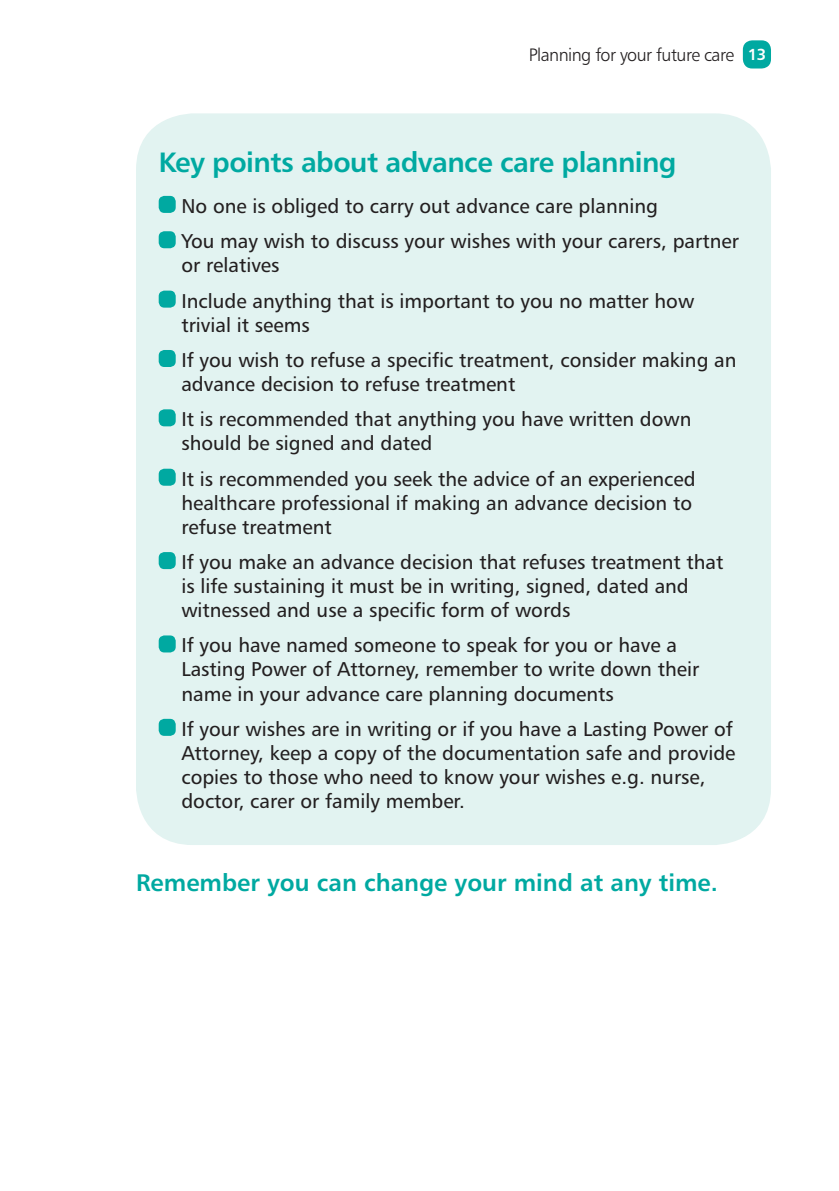
<style>
.page{position:relative;width:839px;height:1191px;background:#fff}
.page>*{position:absolute;margin:0;border:0;box-sizing:border-box;transform-origin:0 0}
.t1{font:28px "Humanist 777 BT Bold B";letter-spacing:-.02em;color:#00a9a1}
.t2{font:24px "Humanist 777 BT Bold B";color:#00a9a1}
.t3{font:20px/24px "Humanist 777 BT Roman B";color:#231f20}
.t4{font:18px "Humanist 777 BT Light B";letter-spacing:-.03em;color:#231f20}
.s1{font-family:"Humanist 777 BT Bold B";font-size:16px;color:#fff}
</style>
<div class="page">
<div style="left:136px;top:113px;width:635px;height:732px;background:#e2f3f1;border-radius:57px"></div>
<div style="left:159px;top:196px;width:17px;height:17px;background:#00a9a1;border-radius:6px"></div>
<div style="left:159px;top:231px;width:17px;height:17px;background:#00a9a1;border-radius:6px"></div>
<div style="left:159px;top:290px;width:17px;height:17px;background:#00a9a1;border-radius:6px"></div>
<div style="left:159px;top:350px;width:17px;height:17px;background:#00a9a1;border-radius:6px"></div>
<div style="left:159px;top:409px;width:17px;height:17px;background:#00a9a1;border-radius:6px"></div>
<div style="left:159px;top:469px;width:17px;height:17px;background:#00a9a1;border-radius:6px"></div>
<div style="left:159px;top:552px;width:17px;height:17px;background:#00a9a1;border-radius:6px"></div>
<div style="left:159px;top:635px;width:17px;height:17px;background:#00a9a1;border-radius:6px"></div>
<div style="left:159px;top:719px;width:17px;height:17px;background:#00a9a1;border-radius:6px"></div>
<div style="left:743px;top:40px;width:28px;height:28px;background:#00a9a1;border-radius:9px"></div>
<p class="t4" style="left:529px;top:46px;width:239px">Planning for your future care <span class="s1">13</span></p>
<h1 class="t1" style="left:159px;top:148px;width:519px">Key points about advance care planning</h1>
<p class="t3" style="left:181px;top:189px;width:559px;line-height:35.4px">No one is obliged to carry out advance care planning<br>You may wish to discuss your wishes with your carers, partner</p>
<p class="t3" style="left:181px;top:248px;width:514px;line-height:35.4px">or relatives<br>Include anything that is important to you no matter how</p>
<p class="t3" style="left:181px;top:308px;width:557px;line-height:35.4px">trivial it seems<br>If you wish to refuse a specific treatment, consider making an</p>
<p class="t3" style="left:181px;top:367px;width:512px;line-height:35.4px">advance decision to refuse treatment<br>It is recommended that anything you have written down</p>
<p class="t3" style="left:181px;top:426px;width:516px;line-height:35.4px">should be signed and dated<br>It is recommended you seek the advice of an experienced</p>
<p class="t3" style="left:181px;top:492px;width:512px">healthcare professional if making an advance decision to refuse treatment</p>
<p class="t3" style="left:181px;top:551px;width:544px">If you make an advance decision that refuses treatment that is life sustaining it must be in writing, signed, dated and witnessed and use a specific form of words</p>
<p class="t3" style="left:181px;top:634px;width:519px">If you have named someone to speak for you or have a<br>Lasting Power of Attorney, remember to write down their name in your advance care planning documents</p>
<p class="t3" style="left:181px;top:718px;width:556px">If your wishes are in writing or if you have a Lasting Power of Attorney, keep a copy of the documentation safe and provide copies to those who need to know your wishes e.g. nurse, doctor, carer or family member.</p>
<p class="t2" style="left:136px;top:871px;width:583px">Remember you can change your mind at any time.</p>
</div>
